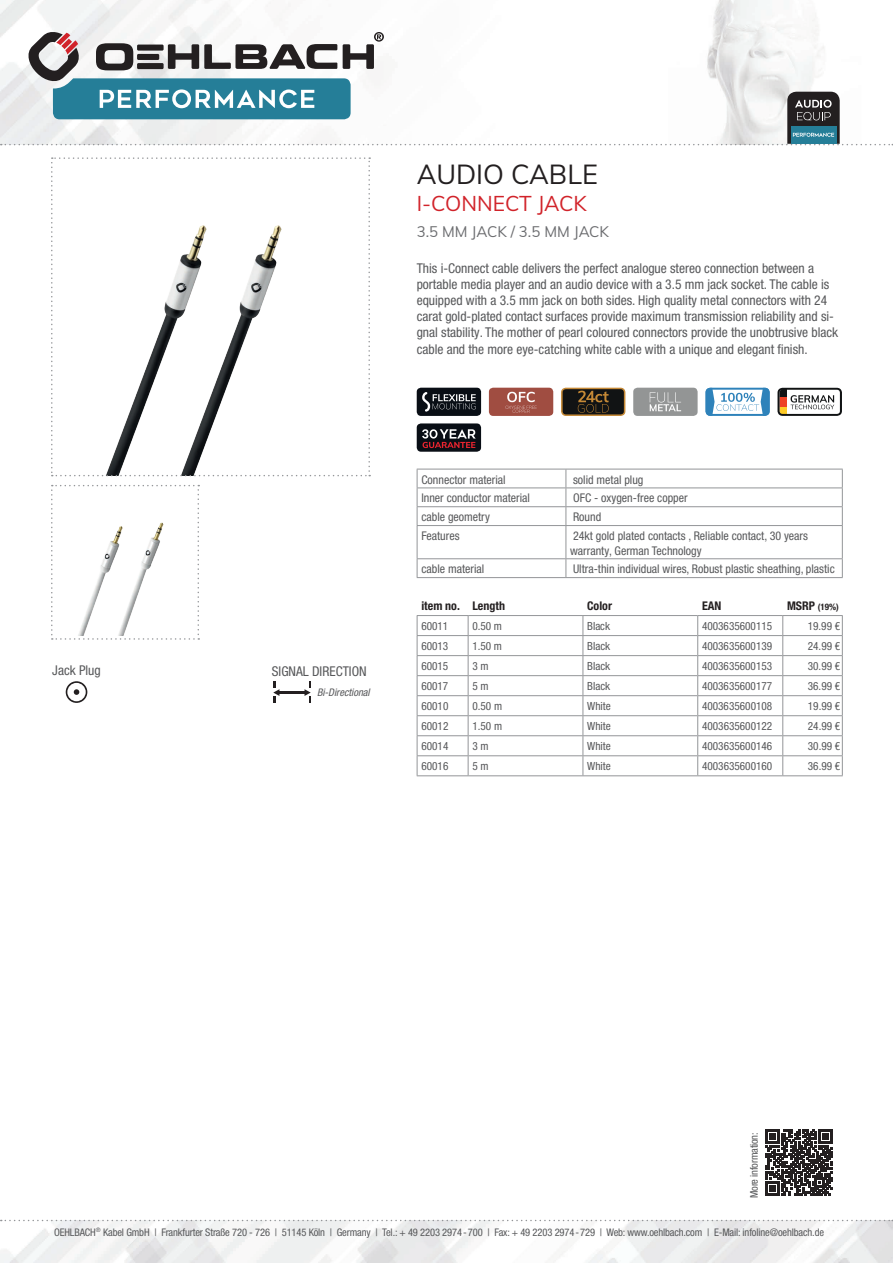
<style>
.page{position:relative;width:893px;height:1263px;background:#fff}
.page>*{position:absolute;margin:0;border:0;box-sizing:border-box;transform-origin:0 0}
.t1{font:27px "Muli";color:#231f20}
.t2{font:21px "Muli";color:#d1232a}
.t3{font:15px "Muli";color:#6c6d70}
.t4{font:condensed 13.5px/16.2px "Helvetica Neue LTW1 G";color:#57585a}
.t5{font:condensed 12px/14.4px "Helvetica Neue LTW1 G";color:#57585a}
.t6{font:700 condensed 12px "Helvetica Neue LTW1 G";color:#231f20}
.t7{font:condensed 11.25px "Helvetica Neue LTW1 G";color:#57585a}
.t8{font:condensed 10.5px "Helvetica Neue LTW1 G";letter-spacing:-.01em;color:#57585a}
.t9{font:italic condensed 10.5px "Helvetica Neue LTW1 G";color:#57585a}
.t10{font:700 condensed 9px "Helvetica Neue LTW1 G";color:#231f20}
.s1{font-size:12px}
</style>
<div class="page">
<img style="left:0;top:1220px;width:893px;height:43px">
<img style="left:0;top:0;width:818px;height:145px">
<svg style="left:1px;top:1220px;width:892px;height:1px"></svg>
<svg style="left:51px;top:157px;width:319px;height:319px"></svg>
<svg style="left:51px;top:485px;width:148px;height:155px"></svg>
<div style="left:417px;top:388px;width:64px;height:28px;background:#090e15;border-radius:4px"></div>
<svg style="left:422px;top:392px;width:54px;height:20px"></svg>
<div style="left:417px;top:423px;width:64px;height:29px;background:#090e15;border-radius:4px"></div>
<svg style="left:422px;top:429px;width:54px;height:19px"></svg>
<div style="left:489px;top:388px;width:64px;height:28px;background:#a04d41;border-radius:4px"></div>
<svg style="left:505px;top:392px;width:32px;height:21px"></svg>
<svg style="left:561px;top:388px;width:64px;height:28px;background:#3d311e"></svg>
<div style="left:633px;top:388px;width:65px;height:28px;background:#939595;border-radius:4px"></div>
<svg style="left:650px;top:392px;width:31px;height:19px"></svg>
<svg style="left:705px;top:388px;width:65px;height:28px"></svg>
<svg style="left:778px;top:388px;width:64px;height:28px"></svg>
<svg style="left:66px;top:681px;width:21px;height:22px"></svg>
<hr style="left:279px;top:691px;width:26px;height:3px;background:#231f20">
<svg style="left:273px;top:681px;width:6px;height:22px"></svg>
<svg style="left:304px;top:681px;width:7px;height:22px"></svg>
<svg style="left:766px;top:1129px;width:66px;height:67px"></svg>
<svg style="left:1px;top:31px;width:892px;height:114px"></svg>
<svg style="left:417px;top:616px;width:426px;height:159px"></svg>
<hr style="left:417px;top:775px;width:51px;height:1px;background:#939598">
<hr style="left:468px;top:775px;width:115px;height:1px;background:#939598">
<hr style="left:583px;top:775px;width:115px;height:1px;background:#939598">
<hr style="left:698px;top:775px;width:85px;height:1px;background:#939598">
<hr style="left:783px;top:775px;width:60px;height:1px;background:#939598">
<hr style="left:417px;top:615px;width:51px;height:1px;background:#939598">
<hr style="left:468px;top:615px;width:115px;height:1px;background:#939598">
<hr style="left:583px;top:615px;width:115px;height:1px;background:#939598">
<hr style="left:698px;top:615px;width:85px;height:1px;background:#939598">
<hr style="left:783px;top:615px;width:60px;height:1px;background:#939598">
<svg style="left:417px;top:469px;width:426px;height:56px"></svg>
<hr style="left:417px;top:525px;width:149px;height:1px;background:#939598">
<hr style="left:417px;top:526px;width:1px;height:32px;background:#939598">
<hr style="left:566px;top:525px;width:277px;height:1px;background:#939598">
<hr style="left:566px;top:526px;width:1px;height:32px;background:#939598">
<hr style="left:842px;top:526px;width:1px;height:32px;background:#939598">
<hr style="left:417px;top:558px;width:149px;height:1px;background:#939598">
<svg style="left:417px;top:559px;width:1px;height:18px"></svg>
<hr style="left:566px;top:558px;width:277px;height:1px;background:#939598">
<svg style="left:566px;top:559px;width:1px;height:18px"></svg>
<svg style="left:842px;top:559px;width:1px;height:18px"></svg>
<hr style="left:417px;top:577px;width:149px;height:1px;background:#939598">
<hr style="left:566px;top:577px;width:277px;height:1px;background:#939598">
<h1 class="t1" style="left:417px;top:155px;width:183px">AUDIO CABLE</h1>
<h2 class="t2" style="left:417px;top:188px;width:172px">I-CONNECT JACK</h2>
<p class="t3" style="left:417px;top:221px;width:194px">3.5 MM JACK / 3.5 MM JACK</p>
<p class="t4" style="left:417px;top:260px;width:423px">This i-Connect cable delivers the perfect analogue stereo connection between a portable media player and an audio device with a 3.5 mm jack socket. The cable is equipped with a 3.5 mm jack on both sides. High quality metal connectors with 24 carat gold-plated contact surfaces provide maximum transmission reliability and si&shy;gnal stability. The mother of pearl coloured connectors provide the unobtrusive black cable and the more eye-catching white cable with a unique and elegant finish.</p>
<p class="t4" style="left:52px;top:662px;width:50px">Jack Plug</p>
<p class="t4" style="left:272px;top:663px;width:96px">SIGNAL DIRECTION</p>
<p class="t9" style="left:317px;top:686px;width:57px">Bi-Directional</p>
<p class="t5" style="left:421px;top:472px;width:86px">Connector material</p>
<p class="t5" style="left:573px;top:472px;width:72px">solid metal plug</p>
<p class="t5" style="left:421px;top:491px;width:110px">Inner conductor material</p>
<p class="t5" style="left:573px;top:491px;width:116px">OFC - oxygen-free copper</p>
<p class="t5" style="left:421px;top:510px;width:70px">cable geometry</p>
<p class="t5" style="left:573px;top:510px;width:30px">Round</p>
<p class="t5" style="left:421px;top:529px;width:40px">Features</p>
<p class="t5" style="left:570px;top:529px;width:239px">24kt gold plated contacts , Reliable contact, 30 years warranty, German Technology</p>
<p class="t5" style="left:421px;top:562px;width:64px">cable material</p>
<p class="t5" style="left:573px;top:562px;width:263px">Ultra-thin individual wires, Robust plastic sheathing, plastic</p>
<p class="t6" style="left:421px;top:598px;width:85px">item no. Length</p>
<p class="t6" style="left:587px;top:598px;width:26px">Color</p>
<p class="t6" style="left:702px;top:598px;width:21px">EAN</p>
<p class="t10" style="left:787px;top:601px;width:53px"><span class="s1">MSRP</span> (19%)</p>
<p class="t7" style="left:421px;top:619px;width:28px">60011</p>
<p class="t7" style="left:472px;top:619px;width:31px">0.50 m</p>
<p class="t7" style="left:587px;top:619px;width:24px">Black</p>
<p class="t7" style="left:702px;top:619px;width:72px">4003635600115</p>
<p class="t7" style="left:808px;top:619px;width:34px">19.99 €</p>
<p class="t7" style="left:421px;top:639px;width:28px">60013</p>
<p class="t7" style="left:472px;top:639px;width:31px">1.50 m</p>
<p class="t7" style="left:587px;top:639px;width:24px">Black</p>
<p class="t7" style="left:702px;top:639px;width:72px">4003635600139</p>
<p class="t7" style="left:808px;top:639px;width:34px">24.99 €</p>
<p class="t7" style="left:421px;top:659px;width:28px">60015</p>
<p class="t7" style="left:472px;top:659px;width:18px">3 m</p>
<p class="t7" style="left:587px;top:659px;width:24px">Black</p>
<p class="t7" style="left:702px;top:659px;width:72px">4003635600153</p>
<p class="t7" style="left:808px;top:659px;width:34px">30.99 €</p>
<p class="t7" style="left:421px;top:679px;width:28px">60017</p>
<p class="t7" style="left:472px;top:679px;width:18px">5 m</p>
<p class="t7" style="left:587px;top:679px;width:24px">Black</p>
<p class="t7" style="left:702px;top:679px;width:72px">4003635600177</p>
<p class="t7" style="left:808px;top:679px;width:34px">36.99 €</p>
<p class="t7" style="left:421px;top:699px;width:28px">60010</p>
<p class="t7" style="left:472px;top:699px;width:31px">0.50 m</p>
<p class="t7" style="left:587px;top:699px;width:25px">White</p>
<p class="t7" style="left:702px;top:699px;width:72px">4003635600108</p>
<p class="t7" style="left:808px;top:699px;width:34px">19.99 €</p>
<p class="t7" style="left:421px;top:719px;width:28px">60012</p>
<p class="t7" style="left:472px;top:719px;width:31px">1.50 m</p>
<p class="t7" style="left:587px;top:719px;width:25px">White</p>
<p class="t7" style="left:702px;top:719px;width:72px">4003635600122</p>
<p class="t7" style="left:808px;top:719px;width:34px">24.99 €</p>
<p class="t7" style="left:421px;top:739px;width:28px">60014</p>
<p class="t7" style="left:472px;top:739px;width:18px">3 m</p>
<p class="t7" style="left:587px;top:739px;width:25px">White</p>
<p class="t7" style="left:702px;top:739px;width:72px">4003635600146</p>
<p class="t7" style="left:808px;top:739px;width:34px">30.99 €</p>
<p class="t7" style="left:421px;top:759px;width:28px">60016</p>
<p class="t7" style="left:472px;top:759px;width:18px">5 m</p>
<p class="t7" style="left:587px;top:759px;width:25px">White</p>
<p class="t7" style="left:702px;top:759px;width:72px">4003635600160</p>
<p class="t7" style="left:808px;top:759px;width:34px">36.99 €</p>
<p class="t8" style="left:748px;top:1198px;width:67px;rotate:-90deg">More information:</p>
<p class="t8" style="left:54px;top:1226px;width:771px">OEHLBACH<sup>®</sup> Kabel GmbH | Frankfurter Straße 720 - 726 | 51145 Köln | Germany | Tel.: + 49 2203 2974-700 | Fax: + 49 2203 2974-729 | Web: www.oehlbach.com | E-Mail: infoline@oehlbach.de</p>
</div>
